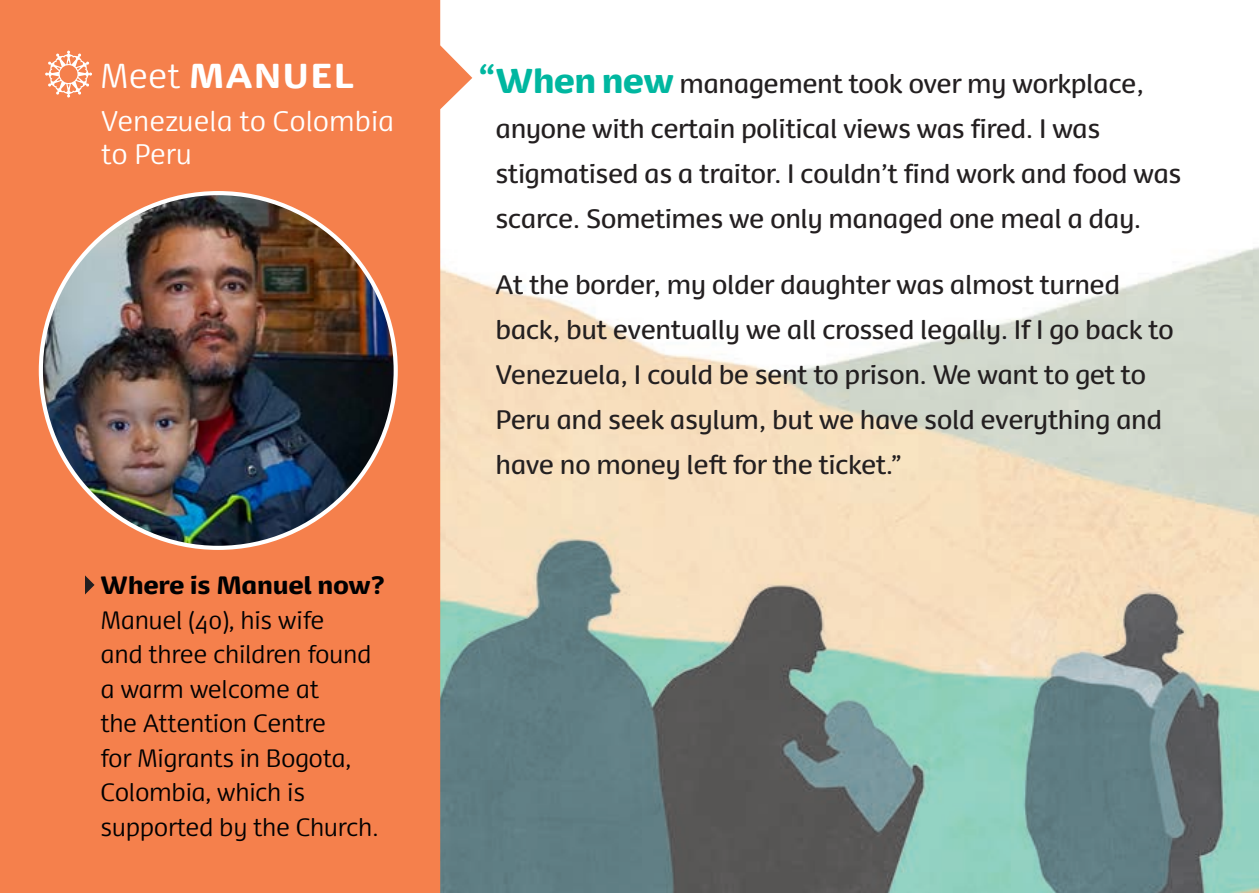
<style>
.page{position:relative;width:1259px;height:893px;background:#fff}
.page>*{position:absolute;margin:0;border:0;box-sizing:border-box;transform-origin:0 0}
.t1{font:900 33px "Dancer Pro";letter-spacing:.045em;color:#fff}
.t2{font:300 27px/33px "Dancer Pro";color:#fff}
.t3{font:25.5px/45px "Dancer Pro";letter-spacing:-.02em;color:#231f20}
.t4{font:300 24px/34.5px "Dancer";letter-spacing:-.015em;color:#000001}
.s1{font-weight:300}
.s2{font-weight:900}
.s3{font-weight:700;font-size:39px;color:#00b7a0}
.s4{font-weight:900;font-size:33px;color:#00b7a0}
</style>
<div class="page">
<img style="left:472px;top:77px;width:787px;height:816px">
<svg style="left:0;top:0;width:472px;height:893px;background:#f18756"></svg>
<svg style="left:85px;top:575px;width:10px;height:19px"></svg>
<img style="left:41px;top:193px;width:355px;height:355px;border-radius:177px">
<svg style="left:45px;top:50px;width:47px;height:48px"></svg>
<p class="t1" style="left:100px;top:51px;width:254px"><span class="s1">Meet</span> MANUEL</p>
<p class="t2" style="left:101px;top:104px;width:294px">Venezuela to Colombia to Peru</p>
<p class="t4" style="left:100px;top:568px;width:286px"><span class="s2">Where is Manuel now?<br></span>Manuel (40), his wife<br>and three children found a warm welcome at<br>the Attention Centre<br>for Migrants in Bogota,<br>Colombia, which is supported by the Church.</p>
<p class="t3" style="left:495px;top:60px;width:687px;text-indent:-18px"><span class="s3">“</span><span class="s4">When new</span> management took over my workplace, anyone with certain political views was fired. I was stigmatised as a traitor. I couldn’t find work and food was scarce. Sometimes we only managed one meal a day.</p>
<p class="t3" style="left:495px;top:261px;width:680px">At the border, my older daughter was almost turned back, but eventually we all crossed legally. If I go back to Venezuela, I could be sent to prison. We want to get to Peru and seek asylum, but we have sold everything and have no money left for the ticket.”</p>
</div>
